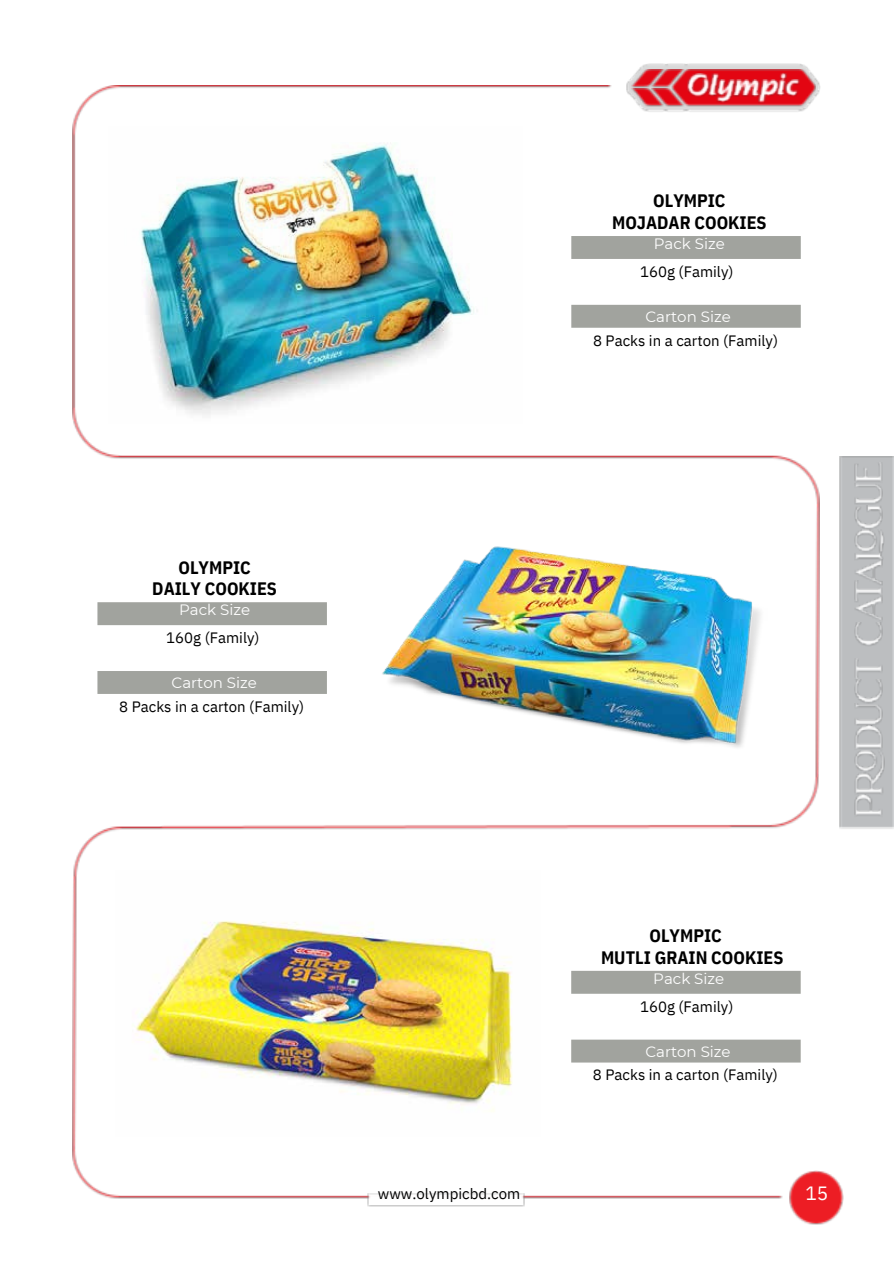
<style>
.page{position:relative;width:894px;height:1264px;background:#fff}
.page>*{position:absolute;margin:0;border:0;box-sizing:border-box;transform-origin:0 0}
.t1{font:19.2px "IBM Plex Sans";color:#fff}
.t2{font:700 18px/21.3px "IBM Plex Sans Cond";color:#000;text-align:center}
.t3{font:15px "IBM Plex Sans";color:#000}
.t4{font:15px "Montserrat";color:#fff}
</style>
<div class="page">
<img style="left:789px;top:1171px;width:54px;height:53px">
<img style="left:72px;top:86px;width:747px;height:1112px">
<img style="left:368px;top:1192px;width:156px;height:14px">
<img style="left:626px;top:63px;width:194px;height:49px">
<img style="left:665px;top:69px;width:5px;height:18px">
<img style="left:663px;top:89px;width:21px;height:18px">
<img style="left:630px;top:69px;width:35px;height:18px">
<img style="left:630px;top:89px;width:33px;height:18px">
<img style="left:670px;top:69px;width:144px;height:37px">
<img style="left:685px;top:73px;width:21px;height:24px">
<img style="left:706px;top:73px;width:13px;height:24px">
<img style="left:716px;top:80px;width:19px;height:23px">
<img style="left:732px;top:80px;width:25px;height:16px">
<img style="left:757px;top:80px;width:22px;height:23px">
<img style="left:775px;top:72px;width:11px;height:24px">
<img style="left:784px;top:80px;width:15px;height:18px">
<img style="left:839px;top:456px;width:53px;height:373px">
<img style="left:854px;top:795px;width:28px;height:22px">
<img style="left:854px;top:750px;width:30px;height:45px">
<img style="left:854px;top:658px;width:28px;height:92px">
<img style="left:854px;top:602px;width:28px;height:44px">
<img style="left:854px;top:585px;width:28px;height:17px">
<img style="left:854px;top:560px;width:28px;height:25px">
<img style="left:854px;top:530px;width:30px;height:30px">
<img style="left:854px;top:462px;width:28px;height:67px">
<img style="left:115px;top:870px;width:425px;height:266px">
<svg style="left:571px;top:970px;width:229px;height:92px"></svg>
<img style="left:109px;top:127px;width:413px;height:297px">
<svg style="left:571px;top:236px;width:229px;height:92px"></svg>
<img style="left:359px;top:516px;width:408px;height:253px">
<svg style="left:97px;top:602px;width:230px;height:92px"></svg>
<p class="t2" style="left:152px;top:556px;width:126px">OLYMPIC<br>DAILY COOKIES</p>
<p class="t4" style="left:179px;top:600px;width:72px">Pack Size</p>
<p class="t3" style="left:166px;top:627px;width:95px">160g (Family)</p>
<p class="t4" style="left:172px;top:674px;width:87px">Carton Size</p>
<p class="t3" style="left:119px;top:696px;width:186px">8 Packs in a carton (Family)</p>
<p class="t2" style="left:612px;top:190px;width:156px">OLYMPIC<br>MOJADAR COOKIES</p>
<p class="t4" style="left:653px;top:234px;width:72px">Pack Size</p>
<p class="t3" style="left:640px;top:261px;width:95px">160g (Family)</p>
<p class="t4" style="left:645px;top:307px;width:87px">Carton Size</p>
<p class="t3" style="left:593px;top:330px;width:186px">8 Packs in a carton (Family)</p>
<p class="t3" style="left:378px;top:1184px;width:144px">www.olympicbd.com</p>
<p class="t2" style="left:649px;top:924px;width:74px">OLYMPIC</p>
<p class="t2" style="left:601px;top:946px;width:184px">MUTLI GRAIN COOKIES</p>
<p class="t4" style="left:653px;top:969px;width:72px">Pack Size</p>
<p class="t3" style="left:640px;top:996px;width:95px">160g (Family)</p>
<p class="t4" style="left:645px;top:1042px;width:87px">Carton Size</p>
<p class="t3" style="left:592px;top:1064px;width:186px">8 Packs in a carton (Family)</p>
<p class="t1" style="left:805px;top:1179px;width:24px">15</p>
</div>
